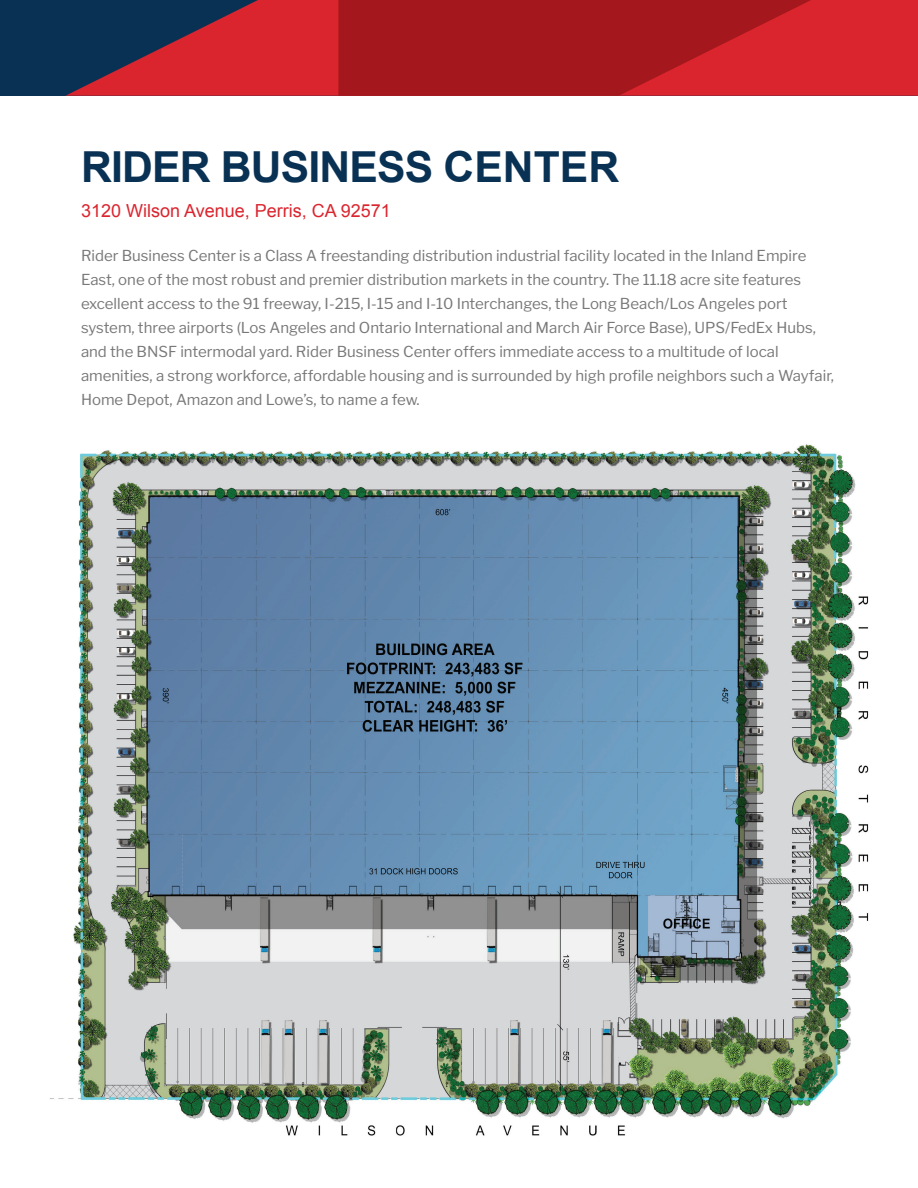
<style>
.page{position:relative;width:918px;height:1188px;background:#fff}
.page>*{position:absolute;margin:0;border:0;box-sizing:border-box;transform-origin:0 0}
.t1{font:700 42.75px "Arial";letter-spacing:-.02em;color:#093153}
.t2{font:18px "Arial";color:#da252e}
.t3{font:15px/24px "Libre Franklin";color:#787779}
</style>
<div class="page">
<img style="left:49px;top:444px;width:820px;height:692px">
<div style="left:0;top:0;width:918px;height:96px;background:#093153"></div>
<svg style="left:65px;top:0;width:853px;height:96px;fill:#da252e"></svg>
<svg style="left:338px;top:0;width:473px;height:96px;background:#ae191f"></svg>
<p class="t1" style="left:81px;top:139px;width:540px">RIDER BUSINESS CENTER</p>
<p class="t2" style="left:81px;top:199px;width:311px">3120 Wilson Avenue, Perris, CA 92571</p>
<p class="t3" style="left:81px;top:242px;width:755px">Rider Business Center is a Class A freestanding distribution industrial facility located in the Inland Empire East, one of the most robust and premier distribution markets in the country. The 11.18 acre site features excellent access to the 91 freeway, I-215, I-15 and I-10 Interchanges, the Long Beach/Los Angeles port system, three airports (Los Angeles and Ontario International and March Air Force Base), UPS/FedEx Hubs, and the BNSF intermodal yard. Rider Business Center offers immediate access to a multitude of local amenities, a strong workforce, affordable housing and is surrounded by high profile neighbors such a Wayfair, Home Depot, Amazon and Lowe’s, to name a few.</p>
</div>
